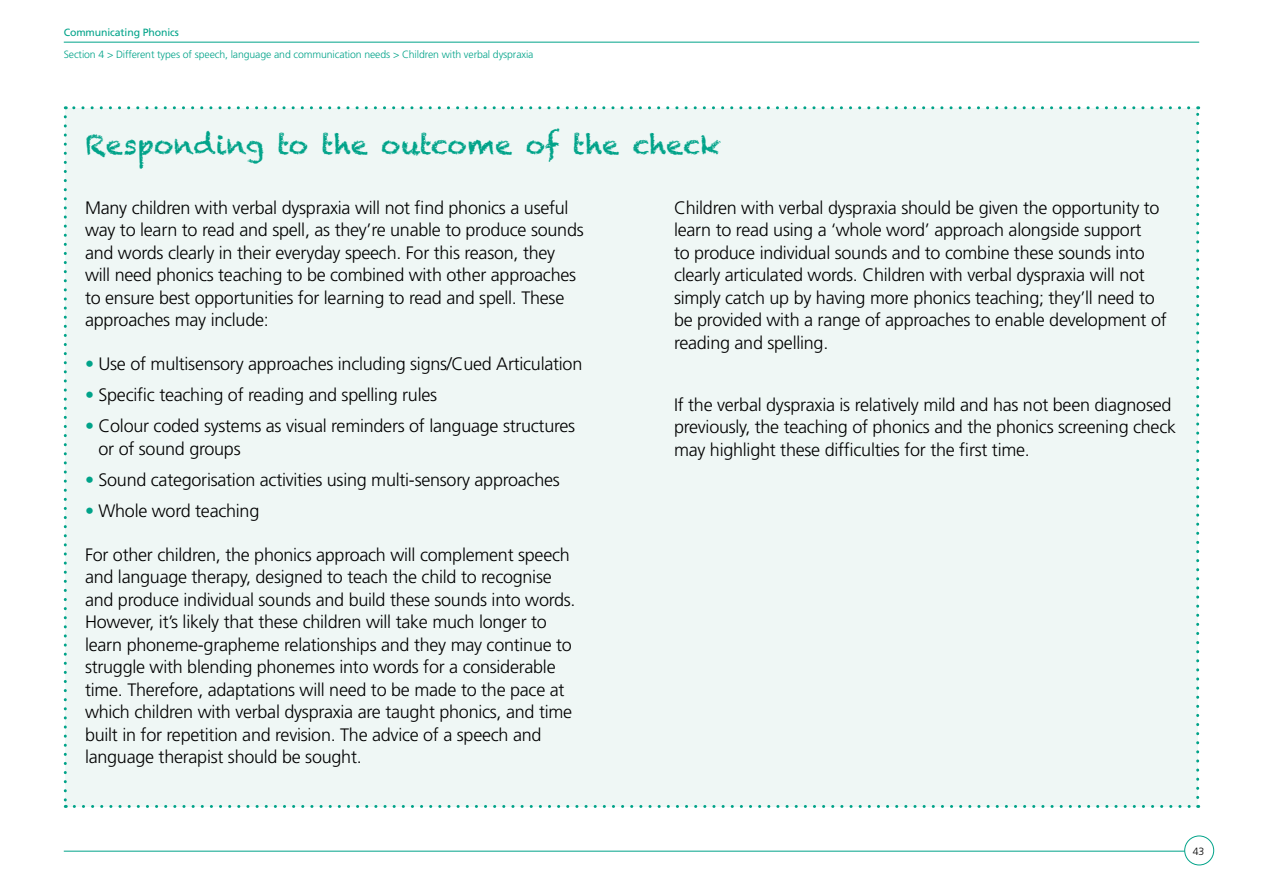
<style>
.page{position:relative;width:1263px;height:893px;background:#fff}
.page>*{position:absolute;margin:0;border:0;box-sizing:border-box;transform-origin:0 0}
.t1{font:27px "Chalkduster";color:#00a389}
.t2{font:300 18px/22.5px "Frutiger";letter-spacing:-.015em;color:#000}
.t3{font:300 10.5px "Frutiger";letter-spacing:-.01em;color:#00a389}
.t4{font:10.5px "Frutiger";letter-spacing:-.01em;color:#00a389}
.t5{font:300 10.5px "Frutiger";color:#000}
.s1{color:#00a389}
</style>
<div class="page">
<hr style="left:64px;top:42px;width:1135px;height:1px;background:#00a389">
<hr style="left:64px;top:851px;width:1121px;height:1px;background:#00a389">
<div style="left:65px;top:108px;width:1133px;height:698px;background:#eff7f5"></div>
<svg style="left:64px;top:117px;width:3px;height:691px"></svg>
<svg style="left:74px;top:805px;width:1125px;height:3px"></svg>
<svg style="left:1196px;top:106px;width:3px;height:691px"></svg>
<svg style="left:65px;top:106px;width:1124px;height:3px"></svg>
<div style="left:1184px;top:836px;width:30px;height:29px;border:1px solid #00a389;border-radius:50%"></div>
<p class="t4" style="left:64px;top:26px;width:117px">Communicating Phonics</p>
<p class="t3" style="left:64px;top:49px;width:471px">Section 4 &gt; Different types of speech, language and communication needs &gt; Children with verbal dyspraxia</p>
<h1 class="t1" style="left:85px;top:129px;width:637px">Responding to the outcome of the check</h1>
<p class="t2" style="left:85px;top:196px;width:500px">Many children with verbal dyspraxia will not find phonics a useful way to learn to read and spell, as they’re unable to produce sounds and words clearly in their everyday speech. For this reason, they will need phonics teaching to be combined with other approaches to ensure best opportunities for learning to read and spell. These approaches may include:</p>
<p class="t2" style="left:85px;top:353px;width:499px"><span class="s1">•</span> Use of multisensory approaches including signs/Cued Articulation</p>
<p class="t2" style="left:85px;top:384px;width:354px"><span class="s1">•</span> Specific teaching of reading and spelling rules</p>
<p class="t2" style="left:99px;top:415px;width:478px;text-indent:-13px"><span class="s1">•</span> Colour coded systems as visual reminders of language structures or of sound groups</p>
<p class="t2" style="left:85px;top:468px;width:476px"><span class="s1">•</span> Sound categorisation activities using multi-sensory approaches</p>
<p class="t2" style="left:85px;top:499px;width:176px"><span class="s1">•</span> Whole word teaching</p>
<p class="t2" style="left:85px;top:543px;width:492px">For other children, the phonics approach will complement speech and language therapy, designed to teach the child to recognise and produce individual sounds and build these sounds into words.<br>However, it’s likely that these children will take much longer to learn phoneme-grapheme relationships and they may continue to struggle with blending phonemes into words for a considerable time. Therefore, adaptations will need to be made to the pace at which children with verbal dyspraxia are taught phonics, and time built in for repetition and revision. The advice of a speech and language therapist should be sought.</p>
<p class="t2" style="left:674px;top:196px;width:494px">Children with verbal dyspraxia should be given the opportunity to learn to read using a ‘whole word’ approach alongside support<br>to produce individual sounds and to combine these sounds into clearly articulated words. Children with verbal dyspraxia will not simply catch up by having more phonics teaching; they’ll need to be provided with a range of approaches to enable development of reading and spelling.</p>
<p class="t2" style="left:674px;top:393px;width:503px">If the verbal dyspraxia is relatively mild and has not been diagnosed previously, the teaching of phonics and the phonics screening check may highlight these difficulties for the first time.</p>
<p class="t5" style="left:1193px;top:845px;width:13px">43</p>
</div>
